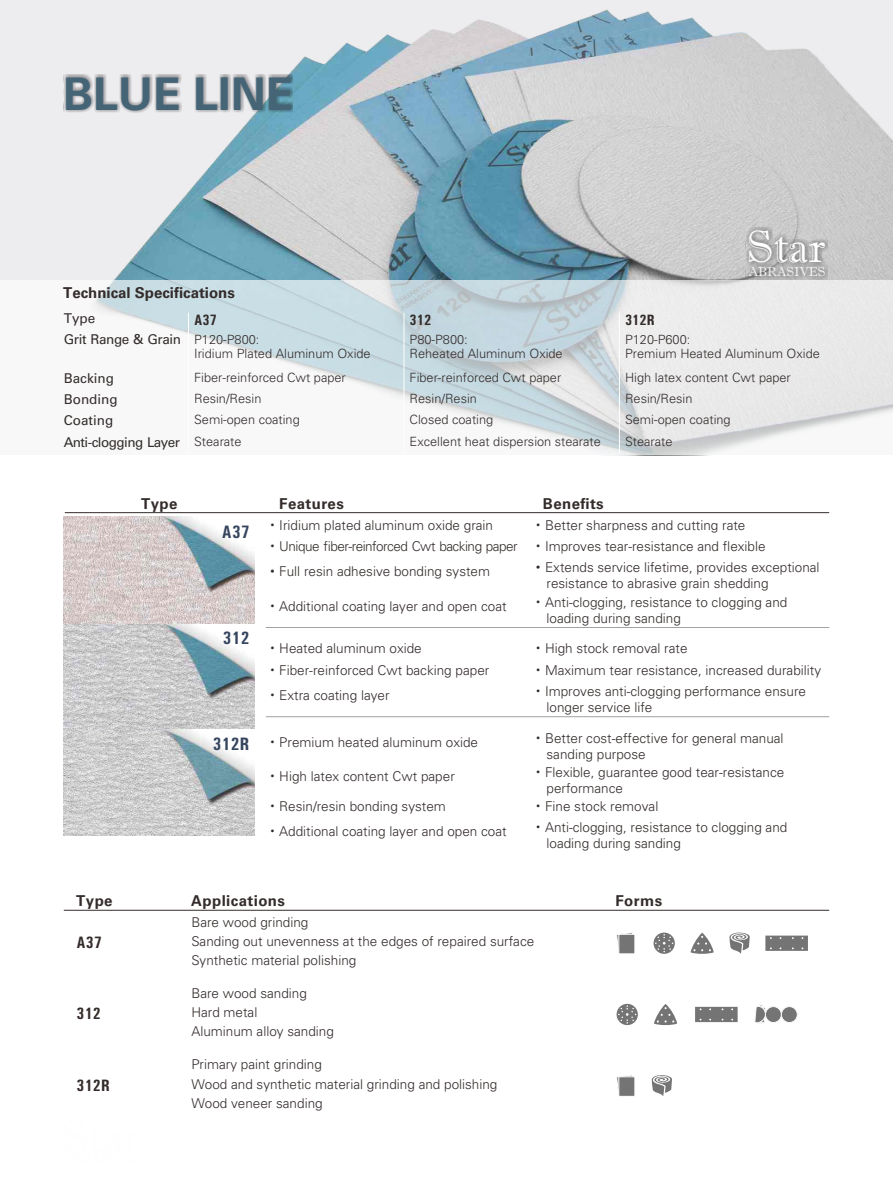
<style>
.page{position:relative;width:893px;height:1191px;background:#fff}
.page>*{position:absolute;margin:0;border:0;box-sizing:border-box;transform-origin:0 0}
.t1{font:700 45px "Univers CE";color:#456577}
.t2{font:45px "Imprint MT Shadow";color:#fefefe}
.t3{font:700 condensed 18px "Univers";letter-spacing:.02em;color:#36455f}
.t4{font:700 condensed 16.5px "Univers";letter-spacing:.015em;color:#332c2b}
.t5{font:700 15px "Univers CE";letter-spacing:.03em;color:#332c2b}
.t6{font:700 15px "Univers CE";color:#332c2b}
.t7{font:700 condensed 15px "Univers";color:#332c2b}
.t8{font:300 13.5px/19.2px "Univers CE";color:#332c2b}
.t9{font:300 13.5px/24.6px "Univers CE";letter-spacing:-.035em;color:#332c2b}
.t10{font:500 13.5px "Univers CE";letter-spacing:-.03em;color:#332c2b}
.t11{font:500 13.5px/21.3px "Univers CE";color:#332c2b}
.t12{font:300 12.75px/21.3px "Univers CE";color:#332c2b}
.t13{font:12.75px "Imprint MT Shadow";color:#fefefe}
.s1{font-family:"Adobe Fangsong Std";font-weight:400}
.s2{font-family:"Sim Sun";font-weight:400}
</style>
<div class="page">
<div style="left:0;top:0;width:893px;height:455px;background:#ededf0"></div>
<img style="left:51px;top:9px;width:842px;height:272px">
<div style="left:0;top:281px;width:893px;height:174px;background:#fefefe;opacity:.65"></div>
<hr style="left:188px;top:313px;width:1px;height:140px;background:#fefefe">
<hr style="left:404px;top:313px;width:1px;height:140px;background:#fefefe">
<hr style="left:619px;top:313px;width:1px;height:140px;background:#fefefe">
<div style="left:64px;top:75px;width:229px;height:38px;background:#332c2b;opacity:.49"></div>
<div style="left:746px;top:227px;width:82px;height:53px;background:#332c2b;opacity:.49"></div>
<hr style="left:64px;top:910px;width:765px;height:1px;background:#332c2b">
<svg style="left:651px;top:1075px;width:21px;height:21px"></svg>
<svg style="left:617px;top:1075px;width:18px;height:21px"></svg>
<svg style="left:695px;top:1006px;width:43px;height:16px"></svg>
<svg style="left:617px;top:1003px;width:21px;height:22px"></svg>
<svg style="left:654px;top:1004px;width:23px;height:21px"></svg>
<div style="left:765px;top:1006px;width:17px;height:16px;background:#757475;border:1px solid #f8f7f8;border-radius:50%"></div>
<svg style="left:754px;top:1005px;width:12px;height:19px"></svg>
<div style="left:781px;top:1006px;width:16px;height:16px;background:#757475;border:1px solid #f8f7f8;border-radius:50%"></div>
<svg style="left:765px;top:935px;width:43px;height:16px"></svg>
<svg style="left:653px;top:932px;width:22px;height:22px"></svg>
<svg style="left:729px;top:932px;width:21px;height:22px"></svg>
<svg style="left:690px;top:932px;width:24px;height:22px"></svg>
<svg style="left:617px;top:933px;width:18px;height:21px"></svg>
<hr style="left:266px;top:716px;width:563px;height:1px;background:#a1a1a1">
<img style="left:64px;top:517px;width:191px;height:318px">
<hr style="left:266px;top:627px;width:563px;height:1px;background:#a1a1a1">
<hr style="left:65px;top:512px;width:764px;height:1px;background:#332c2b">
<h1 class="t1" style="left:63px;top:77px;width:232px">BLUE LINE</h1>
<p class="t6" style="left:63px;top:287px;width:173px">Technical Specifications</p>
<p class="t12" style="left:194px;top:333px;width:178px;line-height:14.9px">P120-P800:<br>Iridium Plated Aluminum Oxide</p>
<p class="t12" style="left:194px;top:368px;width:153px">Fiber-reinforced Cwt paper<br>Resin/Resin<br>Semi-open coating<br>Stearate</p>
<p class="t10" style="left:64px;top:313px;width:33px">Type</p>
<p class="t7" style="left:194px;top:314px;width:24px">A37</p>
<p class="t10" style="left:64px;top:335px;width:119px">Grit Range &amp; Grain</p>
<p class="t11" style="left:64px;top:368px;width:55px">Backing<br>Bonding<br>Coating</p>
<p class="t10" style="left:64px;top:437px;width:118px">Anti-clogging Layer</p>
<p class="t7" style="left:410px;top:314px;width:23px">312</p>
<p class="t12" style="left:410px;top:333px;width:155px;line-height:14.9px">P80-P800:<br>Reheated Aluminum Oxide</p>
<p class="t12" style="left:410px;top:368px;width:193px">Fiber-reinforced Cwt paper<br>Resin/Resin<br>Closed coating<br>Excellent heat dispersion stearate</p>
<p class="t5" style="left:141px;top:498px;width:38px">Type</p>
<p class="t5" style="left:279px;top:498px;width:66px">Features</p>
<p class="t5" style="left:543px;top:498px;width:62px">Benefits</p>
<p class="t7" style="left:625px;top:314px;width:31px">312R</p>
<h1 class="t2" style="left:746px;top:231px;width:80px">Star</h1>
<p class="t13" style="left:749px;top:267px;width:78px">ABRASIVES</p>
<p class="t12" style="left:625px;top:333px;width:196px;line-height:14.9px">P120-P600:<br>Premium Heated Aluminum Oxide</p>
<p class="t12" style="left:625px;top:368px;width:167px">High latex content Cwt paper<br>Resin/Resin<br>Semi-open coating<br>Stearate</p>
<h2 class="t3" style="left:222px;top:525px;width:30px">A37</h2>
<h2 class="t3" style="left:223px;top:632px;width:28px">312</h2>
<h2 class="t3" style="left:213px;top:738px;width:38px">312R</h2>
<p class="t8" style="left:266px;top:517px;width:229px"><span class="s1">·</span>Iridium plated aluminum oxide grain</p>
<p class="t8" style="left:531px;top:516px;width:290px;line-height:20.9px"><span class="s1">·</span>Better sharpness and cutting rate<br><span class="s1">·</span>Improves tear-resistance and flexible <span class="s2">·</span>Extends service lifetime, provides exceptional</p>
<p class="t8" style="left:547px;top:574px;width:224px">resistance to abrasive grain shedding</p>
<p class="t8" style="left:266px;top:598px;width:242px"><span class="s1">·</span>Additional coating layer and open coat</p>
<p class="t8" style="left:547px;top:595px;width:242px;line-height:16px;text-indent:-15px"><span class="s1">·</span>Anti-clogging, resistance to clogging and loading during sanding</p>
<p class="t9" style="left:266px;top:535px;width:253px"><span class="s1">·</span>Unique fiber-reinforced Cwt backing paper <span class="s2">·</span>Full resin adhesive bonding system</p>
<p class="t8" style="left:266px;top:639px;width:225px;line-height:21.3px"><span class="s1">·</span>Heated aluminum oxide <span class="s1">·</span>Fiber-reinforced Cwt backing paper</p>
<p class="t8" style="left:266px;top:687px;width:125px"><span class="s1">·</span>Extra coating layer</p>
<p class="t8" style="left:266px;top:733px;width:214px"><span class="s1">·</span>Premium heated aluminum oxide</p>
<p class="t8" style="left:266px;top:767px;width:191px"><span class="s1">·</span>High latex content Cwt paper</p>
<p class="t8" style="left:266px;top:797px;width:182px"><span class="s1">·</span>Resin/resin bonding system</p>
<p class="t8" style="left:531px;top:639px;width:291px;line-height:21.3px"><span class="s1">·</span>High stock removal rate<br><span class="s1">·</span>Maximum tear resistance, increased durability <span class="s1">·</span>Improves anti-clogging performance ensure</p>
<p class="t8" style="left:547px;top:699px;width:107px">longer service life</p>
<p class="t8" style="left:547px;top:731px;width:239px;line-height:16px;text-indent:-15px"><span class="s1">·</span>Better cost-effective for general manual sanding purpose</p>
<p class="t8" style="left:547px;top:765px;width:239px;line-height:16px;text-indent:-15px"><span class="s1">·</span>Flexible, guarantee good tear-resistance performance</p>
<p class="t8" style="left:531px;top:797px;width:128px"><span class="s1">·</span>Fine stock removal</p>
<p class="t8" style="left:266px;top:823px;width:242px"><span class="s1">·</span>Additional coating layer and open coat</p>
<p class="t8" style="left:547px;top:820px;width:242px;line-height:16px;text-indent:-15px"><span class="s1">·</span>Anti-clogging, resistance to clogging and loading during sanding</p>
<p class="t5" style="left:76px;top:895px;width:38px">Type</p>
<p class="t5" style="left:191px;top:895px;width:95px">Applications</p>
<p class="t5" style="left:616px;top:895px;width:48px">Forms</p>
<p class="t4" style="left:77px;top:937px;width:27px">A37</p>
<p class="t8" style="left:191px;top:913px;width:344px">Bare wood grinding<br>Sanding out unevenness at the edges of repaired surface<br>Synthetic material polishing</p>
<p class="t8" style="left:191px;top:985px;width:144px">Bare wood sanding<br>Hard metal<br>Aluminum alloy sanding</p>
<p class="t8" style="left:191px;top:1056px;width:308px">Primary paint grinding<br>Wood and synthetic material grinding and polishing<br>Wood veneer sanding</p>
<p class="t4" style="left:77px;top:1008px;width:26px">312</p>
<p class="t4" style="left:77px;top:1079px;width:35px">312R</p>
</div>
